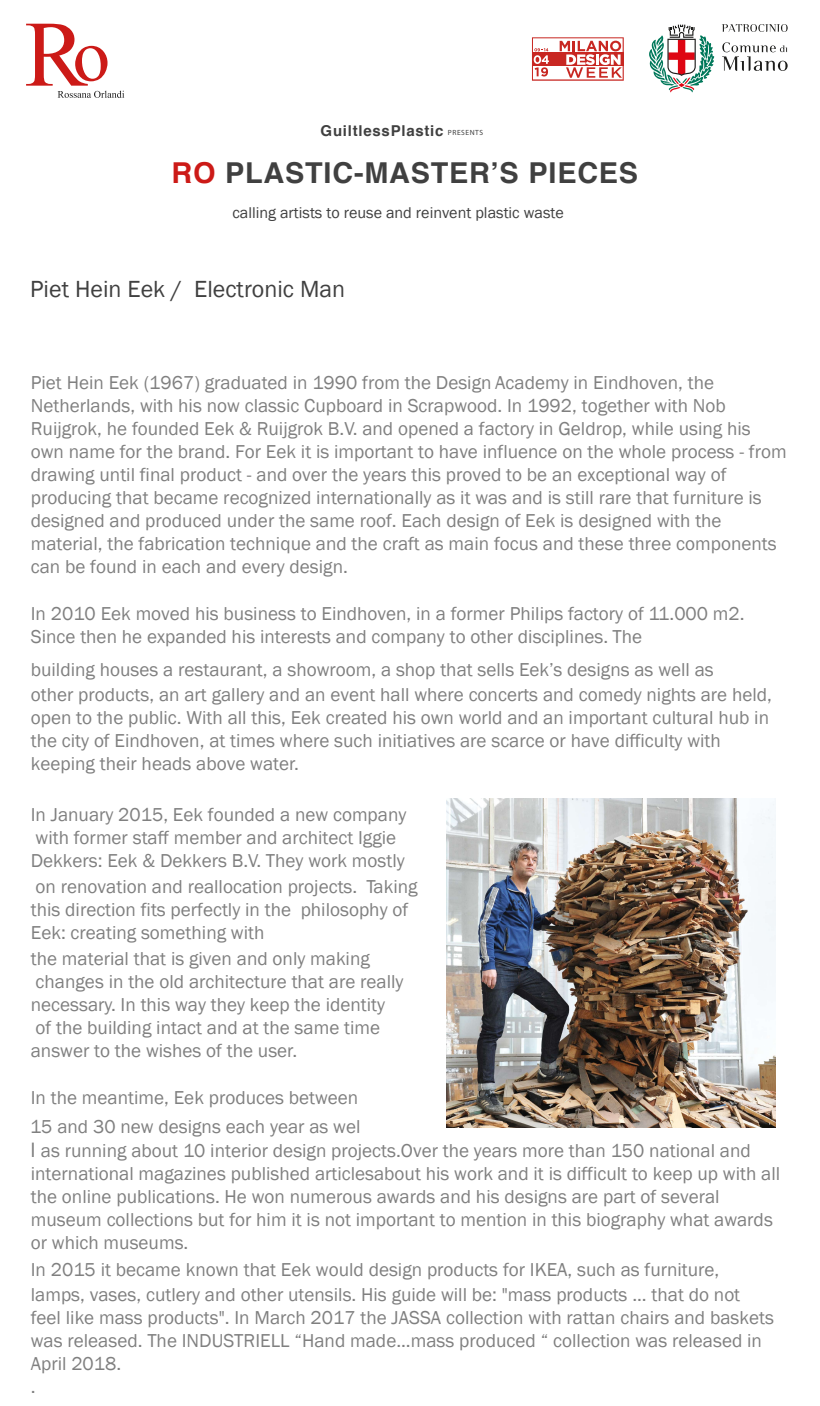
<style>
.page{position:relative;width:820px;height:1406px;background:#fff}
.page>*{position:absolute;margin:0;border:0;box-sizing:border-box;transform-origin:0 0}
.t1{font:700 28.8px "Helvetica";letter-spacing:.03em;color:#404040}
.t2{font:24px "Franklin Gothic";color:#404040}
.t3{font:19.2px/23px "Franklin Gothic";color:#808080}
.t4{font:16.08px "Franklin Gothic";color:#404040}
.t5{font:700 15px "Helvetica";letter-spacing:.05em;color:#404040}
.s1{font-weight:300;font-size:7.52px}
.s2{color:#cc1a17}
.s3{font-family:"Helvetica";font-size:20px}
</style>
<div class="page">
<svg style="left:26px;top:24px;width:98px;height:74px"></svg>
<svg style="left:532px;top:37px;width:91px;height:44px"></svg>
<svg style="left:722px;top:24px;width:65px;height:8px"></svg>
<svg style="left:722px;top:42px;width:65px;height:29px"></svg>
<svg style="left:649px;top:25px;width:64px;height:68px"></svg>
<img style="left:446px;top:798px;width:328px;height:329px">
<p class="t5" style="left:320px;top:124px;width:164px">GuiltlessPlastic <span class="s1">PRESENTS</span></p>
<h1 class="t1" style="left:171px;top:161px;width:468px"><span class="s2">RO</span> PLASTIC-MASTER’S PIECES</h1>
<p class="t4" style="left:232px;top:203px;width:333px">calling artists to reuse and reinvent plastic waste</p>
<p class="t2" style="left:30px;top:274px;width:316px">Piet Hein Eek / Electronic Man</p>
<p class="t3" style="left:31px;top:371px;width:757px">Piet Hein Eek (1967) graduated in 1990 from the Design Academy in Eindhoven, the Netherlands, with his now classic Cupboard in Scrapwood. In 1992, together with Nob Ruijgrok, he founded Eek &amp; Ruijgrok B.V. and opened a factory in Geldrop, while using his own name for the brand. For Eek it is important to have influence on the whole process - from drawing until final product - and over the years this proved to be an exceptional way of producing that became recognized internationally as it was and is still rare that furniture is designed and produced under the same roof. Each design of Eek is designed with the material, the fabrication technique and the craft as main focus and these three components can be found in each and every design.</p>
<p class="t3" style="left:31px;top:603px;width:715px">In 2010 Eek moved his business to Eindhoven, in a former Philips factory of 11.000 m2.<br>Since then he expanded his interests and company to other disciplines. The</p>
<p class="t3" style="left:31px;top:657px;width:742px;line-height:25.2px">building houses a restaurant, a showroom, a shop that sells Eek’s designs as well as<br>other products, an art gallery and an event hall where concerts and comedy nights are held,</p>
<p class="t3" style="left:31px;top:706px;width:739px">open to the public. With all this, Eek created his own world and an important cultural hub in the city of Eindhoven, at times where such initiatives are scarce or have difficulty with keeping their heads above water.</p>
<p class="t3" style="left:31px;top:803px;width:377px">In January 2015, Eek founded a new company with former staff member and architect Iggie<br>Dekkers: Eek &amp; Dekkers B.V. They work mostly</p>
<p class="t3" style="left:31px;top:875px;width:388px">on renovation and reallocation projects. Taking this direction fits perfectly in the philosophy of<br>Eek: creating something with</p>
<p class="t3" style="left:31px;top:947px;width:374px">the material that is given and only making changes in the old architecture that are really necessary. In this way they keep the identity of the building intact and at the same time answer to the wishes of the user.</p>
<p class="t3" style="left:30px;top:1084px;width:332px;line-height:28.8px">In the meantime, Eek produces between<br>15 and 30 new designs each year as wel</p>
<p class="t3" style="left:31px;top:1139px;width:750px"><span class="s3">l</span> as running about 10 interior design projects.Over the years more than 150 national and international magazines published articlesabout his work and it is difficult to keep up with all the online publications. He won numerous awards and his designs are part of several museum collections but for him it is not important to mention in this biography what awards or which museums.</p>
<p class="t3" style="left:31px;top:1257px;width:710px;line-height:25.2px">In 2015 it became known that Eek would design products for IKEA, such as furniture, lamps, vases, cutlery and other utensils. His guide will be: "mass products ... that do not</p>
<p class="t3" style="left:31px;top:1306px;width:744px">feel like mass products". In March 2017 the JASSA collection with rattan chairs and baskets was released. The INDUSTRIELL “Hand made...mass produced “ collection was released in April 2018.<br>.</p>
</div>
